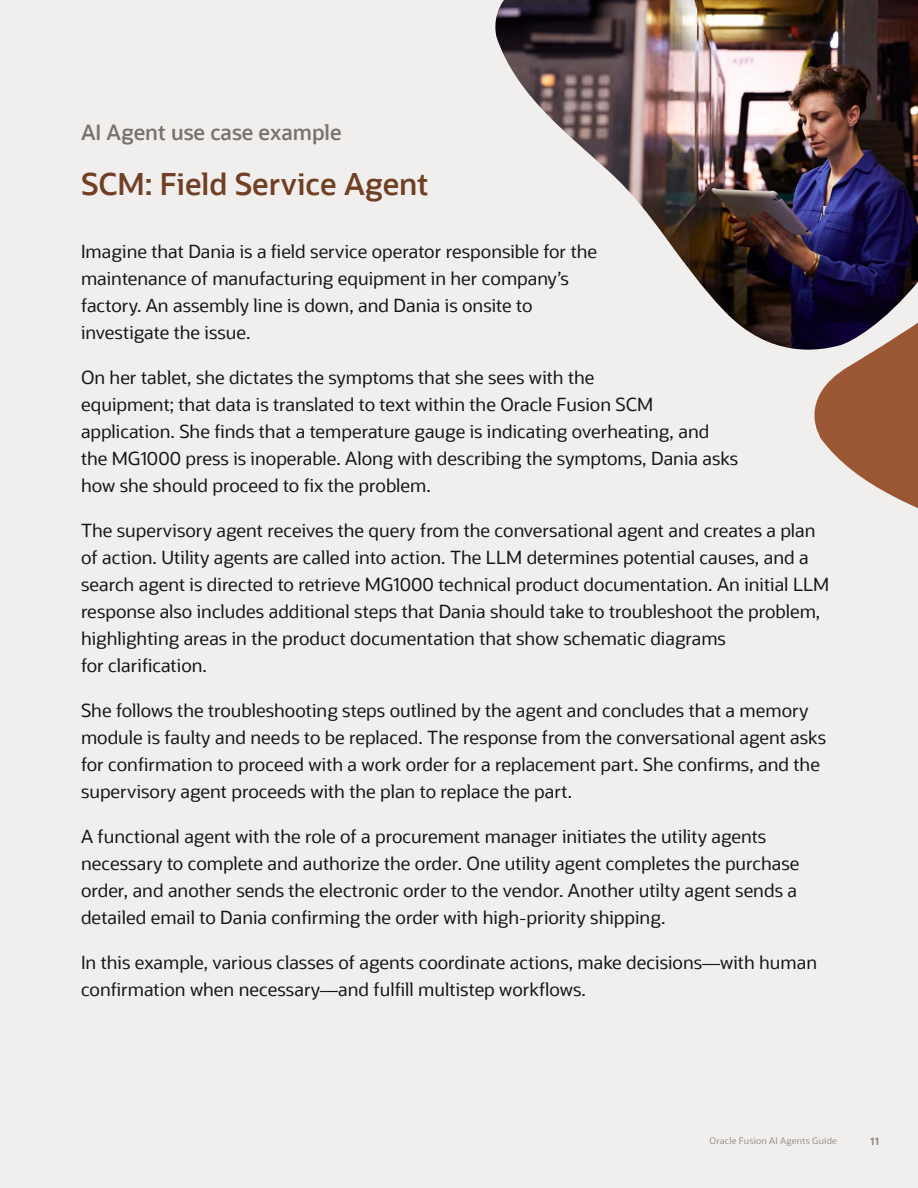
<style>
.page{position:relative;width:918px;height:1188px;background:#f1efed}
.page>*{position:absolute;margin:0;border:0;box-sizing:border-box;transform-origin:0 0}
.A___Headline{font:600 30px "Oracle Sans";color:#713f25}
.A___Headline-2{font:600 21px "Oracle Sans";color:#7a736e}
.A__Body_Text{font:18px/27px "Oracle Sans";color:#171615}
.t1{font:700 10.5px "Oracle Sans";color:#958f8b}
.t2{font:9px "Oracle Sans";letter-spacing:.025em;color:#958f8b}
</style>
<div class="page">
<img style="left:495px;top:0;width:299px;height:349px">
<img style="left:794px;top:0;width:124px;height:509px">
<p class="A___Headline-2" style="left:81px;top:120px;width:262px">AI Agent use case example</p>
<p class="A___Headline" style="left:81px;top:166px;width:349px">SCM: Field Service Agent</p>
<p class="A__Body_Text" style="left:81px;top:238px;width:518px">Imagine that Dania is a field service operator responsible for the maintenance of manufacturing equipment in her company’s factory. An assembly line is down, and Dania is onsite to investigate the issue.</p>
<p class="A__Body_Text" style="left:81px;top:364px;width:659px">On her tablet, she dictates the symptoms that she sees with the<br>equipment; that data is translated to text within the Oracle Fusion SCM application. She finds that a temperature gauge is indicating overheating, and the MG1000 press is inoperable. Along with describing the symptoms, Dania asks how she should proceed to fix the problem.</p>
<p class="A__Body_Text" style="left:81px;top:517px;width:750px">The supervisory agent receives the query from the conversational agent and creates a plan of action. Utility agents are called into action. The LLM determines potential causes, and a search agent is directed to retrieve MG1000 technical product documentation. An initial LLM response also includes additional steps that Dania should take to troubleshoot the problem, highlighting areas in the product documentation that show schematic diagrams<br>for clarification.</p>
<p class="A__Body_Text" style="left:81px;top:697px;width:747px">She follows the troubleshooting steps outlined by the agent and concludes that a memory module is faulty and needs to be replaced. The response from the conversational agent asks for confirmation to proceed with a work order for a replacement part. She confirms, and the supervisory agent proceeds with the plan to replace the part.</p>
<p class="A__Body_Text" style="left:81px;top:823px;width:720px">A functional agent with the role of a procurement manager initiates the utility agents necessary to complete and authorize the order. One utility agent completes the purchase order, and another sends the electronic order to the vendor. Another utilty agent sends a detailed email to Dania confirming the order with high-priority shipping.</p>
<p class="A__Body_Text" style="left:81px;top:949px;width:738px">In this example, various classes of agents coordinate actions, make decisions—with human confirmation when necessary—and fulfill multistep workflows.</p>
<p class="t2" style="left:710px;top:1135px;width:129px">Oracle Fusion AI Agents Guide</p>
<p class="t1" style="left:870px;top:1134px;width:10px">11</p>
</div>
